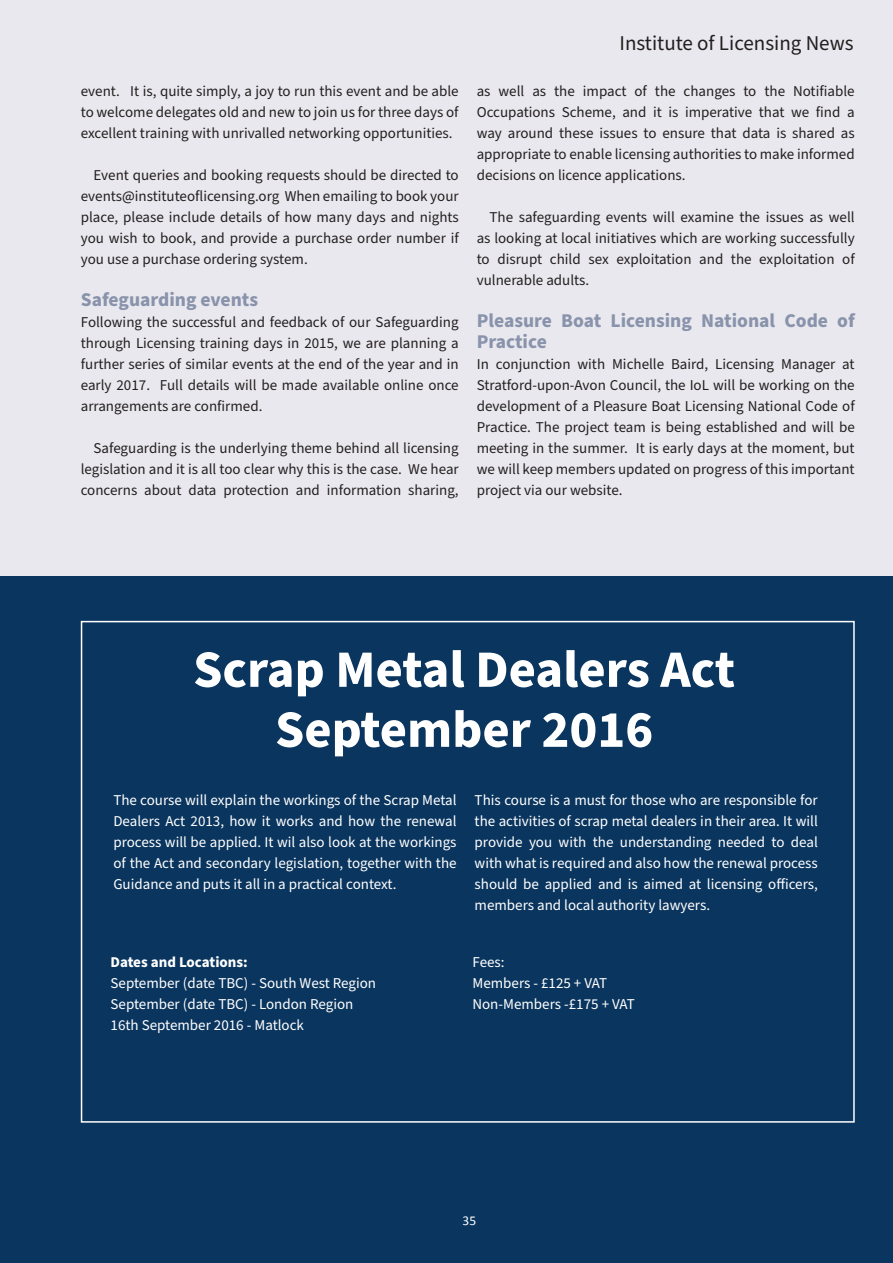
<style>
.page{position:relative;width:893px;height:1263px;background:#e9e8ee}
.page>*{position:absolute;margin:0;border:0;box-sizing:border-box;transform-origin:0 0}
.t1{font:700 52.5px/60px "Source Sans Pro";color:#fff;text-align:center}
.t2{font:21px "Source Sans Pro";color:#231f20}
.t3{font:700 19.5px/21px "Source Sans Pro";color:#8993ab}
.t4{font:15px/21px "Source Sans Pro";color:#231f20;text-align:justify}
.t5{font:15px/21px "Source Sans Pro";color:#fff;text-align:justify}
.t6{font:700 15px "Source Sans Pro";color:#fff}
.t7{font:13.5px "Calibri";color:#fff}
</style>
<div class="page">
<div style="left:0;top:576px;width:893px;height:687px;background:#0a355e"></div>
<p class="t4" style="left:81px;top:81px;width:379px">event. It is, quite simply, a joy to run this event and be able to welcome delegates old and new to join us for three days of excellent training with unrivalled networking opportunities.</p>
<p class="t4" style="left:81px;top:165px;width:379px;text-indent:13px">Event queries and booking requests should be directed to events@instituteoflicensing.org When emailing to book your place, please include details of how many days and nights you wish to book, and provide a purchase order number if you use a purchase ordering system.</p>
<h3 class="t3" style="left:81px;top:290px;width:179px">Safeguarding events</h3>
<p class="t4" style="left:81px;top:312px;width:379px">Following the successful and feedback of our Safeguarding through Licensing training days in 2015, we are planning a further series of similar events at the end of the year and in early 2017. Full details will be made available online once arrangements are confirmed.</p>
<p class="t4" style="left:81px;top:438px;width:379px;text-indent:13px">Safeguarding is the underlying theme behind all licensing legislation and it is all too clear why this is the case. We hear concerns about data protection and information sharing,</p>
<h2 class="t2" style="left:620px;top:29px;width:236px">Institute of Licensing News</h2>
<p class="t4" style="left:477px;top:81px;width:379px">as well as the impact of the changes to the Notifiable Occupations Scheme, and it is imperative that we find a way around these issues to ensure that data is shared as appropriate to enable licensing authorities to make informed decisions on licence applications.</p>
<p class="t4" style="left:477px;top:207px;width:379px;text-indent:13px">The safeguarding events will examine the issues as well as looking at local initiatives which are working successfully to disrupt child sex exploitation and the exploitation of vulnerable adults.</p>
<h3 class="t3" style="left:477px;top:311px;width:379px">Pleasure Boat Licensing National Code of<br>Practice</h3>
<p class="t4" style="left:477px;top:354px;width:379px">In conjunction with Michelle Baird, Licensing Manager at Stratford-upon-Avon Council, the IoL will be working on the development of a Pleasure Boat Licensing National Code of Practice. The project team is being established and will be meeting in the summer. It is early days at the moment, but we will keep members updated on progress of this important project via our website.</p>
<h1 class="t1" style="left:193px;top:641px;width:543px">Scrap Metal Dealers Act<br>September 2016</h1>
<p class="t5" style="left:113px;top:790px;width:345px">The course will explain the workings of the Scrap Metal Dealers Act 2013, how it works and how the renewal process will be applied. It wil also look at the workings of the Act and secondary legislation, together with the Guidance and puts it all in a practical context.</p>
<p class="t5" style="left:475px;top:790px;width:345px">This course is a must for those who are responsible for the activities of scrap metal dealers in their area. It will provide you with the understanding needed to deal with what is required and also how the renewal process should be applied and is aimed at licensing officers, members and local authority lawyers.</p>
<p class="t6" style="left:111px;top:952px;width:139px">Dates and Locations:</p>
<p class="t5" style="left:111px;top:973px;width:267px;text-align:left">September (date TBC) - South West Region<br>September (date TBC) - London Region<br>16th September 2016 - Matlock</p>
<p class="t5" style="left:472px;top:952px;width:164px;text-align:left">Fees:<br>Members - £125 + VAT<br>Non-Members -£175 + VAT</p>
<p class="t7" style="left:462px;top:1211px;width:15px">35</p>
</div>
